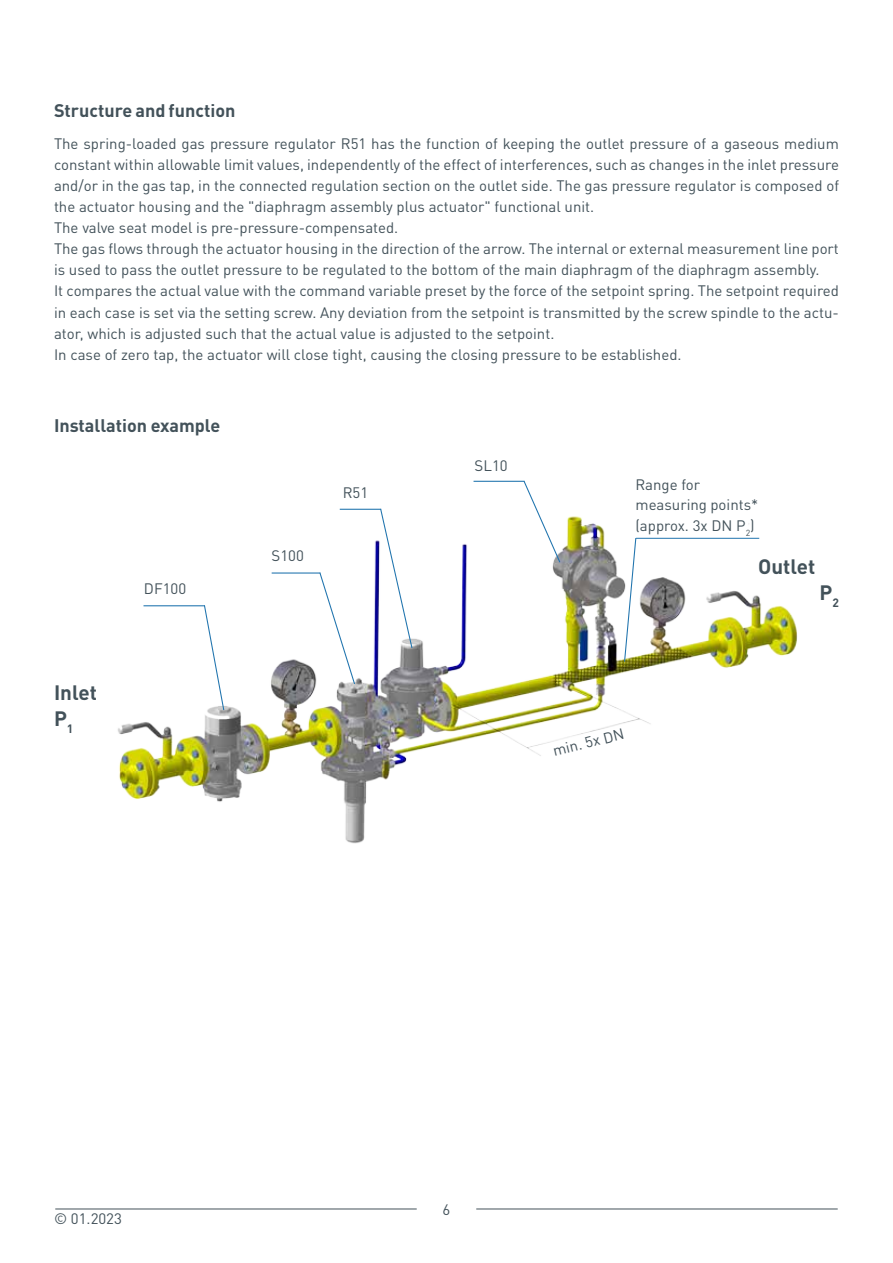
<style>
.page{position:relative;width:893px;height:1263px;background:#fff}
.page>*{position:absolute;margin:0;border:0;box-sizing:border-box;transform-origin:0 0}
.t1{font:700 20.55px "DIN Pro";color:#43525a}
.t2{font:700 18px "DIN Pro";color:#43525a}
.t3{font:15px/21px "DIN Pro";color:#43525a}
</style>
<div class="page">
<hr style="left:55px;top:1209px;width:362px;height:1px;background:#43525a">
<hr style="left:476px;top:1209px;width:362px;height:1px;background:#43525a">
<img style="left:118px;top:516px;width:680px;height:328px">
<hr style="left:636px;top:538px;width:123px;height:1px;background:#2074ae">
<svg style="left:623px;top:537px;width:14px;height:126px"></svg>
<hr style="left:143px;top:605px;width:62px;height:1px;background:#2074ae">
<svg style="left:203px;top:604px;width:22px;height:107px"></svg>
<hr style="left:272px;top:572px;width:48px;height:2px;background:#2074ae">
<svg style="left:319px;top:571px;width:37px;height:114px"></svg>
<hr style="left:340px;top:509px;width:41px;height:1px;background:#2074ae">
<svg style="left:379px;top:508px;width:34px;height:141px"></svg>
<hr style="left:474px;top:481px;width:50px;height:1px;background:#2074ae">
<svg style="left:522px;top:480px;width:39px;height:84px"></svg>
<p class="t2" style="left:54px;top:95px;width:183px">Structure and function</p>
<p class="t3" style="left:54px;top:132px;width:786px">The spring-loaded gas pressure regulator R51 has the function of keeping the outlet pressure of a gaseous medium constant within allowable limit values, independently of the effect of interferences, such as changes in the inlet pressure and/or in the gas tap, in the connected regulation section on the outlet side. The gas pressure regulator is composed of the actuator housing and the "diaphragm assembly plus actuator" functional unit.<br>The valve seat model is pre-pressure-compensated.<br>The gas flows through the actuator housing in the direction of the arrow. The internal or external measurement line port is used to pass the outlet pressure to be regulated to the bottom of the main diaphragm of the diaphragm assembly.<br>It compares the actual value with the command variable preset by the force of the setpoint spring. The setpoint required in each case is set via the setting screw. Any deviation from the setpoint is transmitted by the screw spindle to the actu&shy;ator, which is adjusted such that the actual value is adjusted to the setpoint.<br>In case of zero tap, the actuator will close tight, causing the closing pressure to be established.</p>
<p class="t2" style="left:54px;top:410px;width:168px">Installation example</p>
<h1 class="t1" style="left:54px;top:675px;width:45px">Inlet</h1>
<h1 class="t1" style="left:54px;top:701px;width:21px">P<sub>1</sub></h1>
<p class="t3" style="left:144px;top:576px;width:44px">DF100</p>
<p class="t3" style="left:272px;top:544px;width:34px">S100</p>
<p class="t3" style="left:343px;top:481px;width:27px">R51</p>
<p class="t3" style="left:475px;top:453px;width:35px">SL10</p>
<p class="t3" style="left:635px;top:473px;width:124px;line-height:20.5px">Range for measuring points* (approx. 3x DN P<sub>2</sub>)</p>
<h1 class="t1" style="left:758px;top:549px;width:59px">Outlet</h1>
<h1 class="t1" style="left:819px;top:575px;width:21px">P<sub>2</sub></h1>
<p class="t3" style="left:550px;top:739px;width:74px;rotate:-14deg">min. 5x DN</p>
<p class="t3" style="left:54px;top:1207px;width:69px">© 01.2023</p>
<p class="t3" style="left:443px;top:1197px;width:9px">6</p>
</div>
